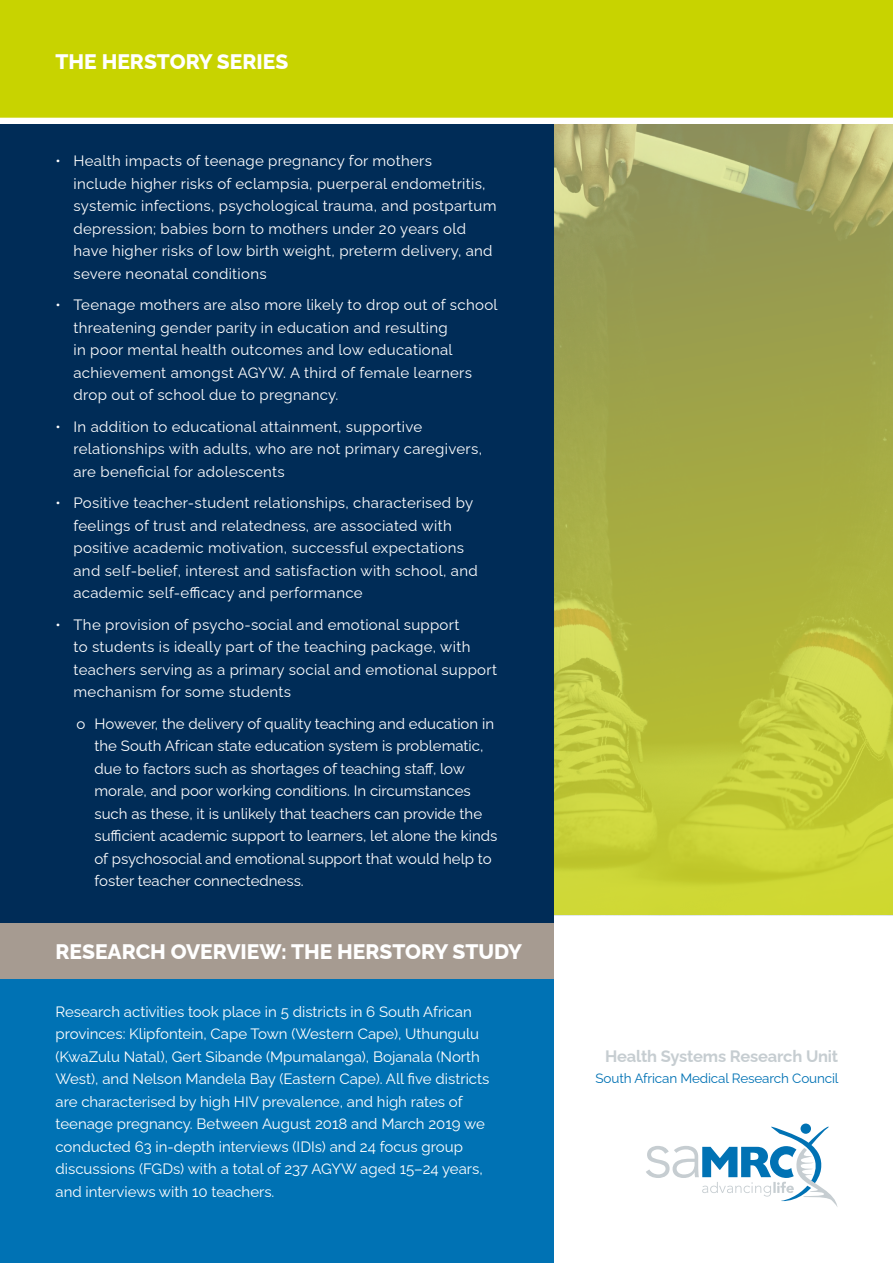
<style>
.page{position:relative;width:893px;height:1263px;background:#fff}
.page>*{position:absolute;margin:0;border:0;box-sizing:border-box;transform-origin:0 0}
.t1{font:800 21px "Raleway";color:#fff}
.t2{font:700 16.5px "Raleway";letter-spacing:-.01em;color:#c6cdd1}
.t3{font:15px/22.5px "Raleway";letter-spacing:.01em;color:#fff}
.t4{font:13.5px "Raleway";letter-spacing:-.01em;color:#0072b4}
</style>
<div class="page">
<svg style="left:553px;top:124px;width:340px;height:791px;background:#aeb448"></svg>
<div style="left:0;top:124px;width:553px;height:799px;background:#002c57"></div>
<div style="left:0;top:979px;width:553px;height:284px;background:#0072b4"></div>
<div style="left:0;top:0;width:893px;height:119px;background:#c8d300"></div>
<div style="left:0;top:118px;width:893px;height:6px;background:#fff"></div>
<svg style="left:646px;top:1125px;width:191px;height:81px"></svg>
<div style="left:800px;top:1123px;width:11px;height:11px;background:#0072b4;border-radius:50%"></div>
<div style="left:0;top:923px;width:553px;height:56px;background:#a69b91"></div>
<h1 class="t1" style="left:56px;top:45px;width:234px">THE HERSTORY SERIES</h1>
<p class="t3" style="left:74px;top:148px;width:424px;text-indent:-18px">• Health impacts of teenage pregnancy for mothers<br>include higher risks of eclampsia, puerperal endometritis, systemic infections, psychological trauma, and postpartum depression; babies born to mothers under 20 years old have higher risks of low birth weight, preterm delivery, and severe neonatal conditions</p>
<p class="t3" style="left:74px;top:292px;width:426px;text-indent:-18px">• Teenage mothers are also more likely to drop out of school threatening gender parity in education and resulting<br>in poor mental health outcomes and low educational achievement amongst AGYW. A third of female learners drop out of school due to pregnancy.</p>
<p class="t3" style="left:74px;top:413px;width:410px;text-indent:-18px">• In addition to educational attainment, supportive relationships with adults, who are not primary caregivers, are beneficial for adolescents</p>
<p class="t3" style="left:74px;top:490px;width:406px;text-indent:-18px">• Positive teacher-student relationships, characterised by feelings of trust and relatedness, are associated with positive academic motivation, successful expectations and self-belief, interest and satisfaction with school, and academic self-efficacy and performance</p>
<p class="t3" style="left:74px;top:611px;width:425px;text-indent:-18px">• The provision of psycho-social and emotional support<br>to students is ideally part of the teaching package, with teachers serving as a primary social and emotional support mechanism for some students</p>
<p class="t3" style="left:94px;top:710px;width:404px;text-indent:-18px">o However, the delivery of quality teaching and education in the South African state education system is problematic, due to factors such as shortages of teaching staff, low morale, and poor working conditions. In circumstances such as these, it is unlikely that teachers can provide the sufficient academic support to learners, let alone the kinds of psychosocial and emotional support that would help to foster teacher connectedness.</p>
<h1 class="t1" style="left:56px;top:935px;width:468px">RESEARCH OVERVIEW: THE HERSTORY STUDY</h1>
<p class="t3" style="left:56px;top:999px;width:435px">Research activities took place in 5 districts in 6 South African provinces: Klipfontein, Cape Town (Western Cape), Uthungulu (KwaZulu Natal), Gert Sibande (Mpumalanga), Bojanala (North West), and Nelson Mandela Bay (Eastern Cape). All five districts are characterised by high HIV prevalence, and high rates of teenage pregnancy. Between August 2018 and March 2019 we conducted 63 in-depth interviews (IDIs) and 24 focus group discussions (FGDs) with a total of 237 AGYW aged 15–24 years, and interviews with 10 teachers.</p>
<p class="t2" style="left:605px;top:1043px;width:235px">Health Systems Research Unit</p>
<p class="t4" style="left:596px;top:1067px;width:245px">South African Medical Research Council</p>
</div>
